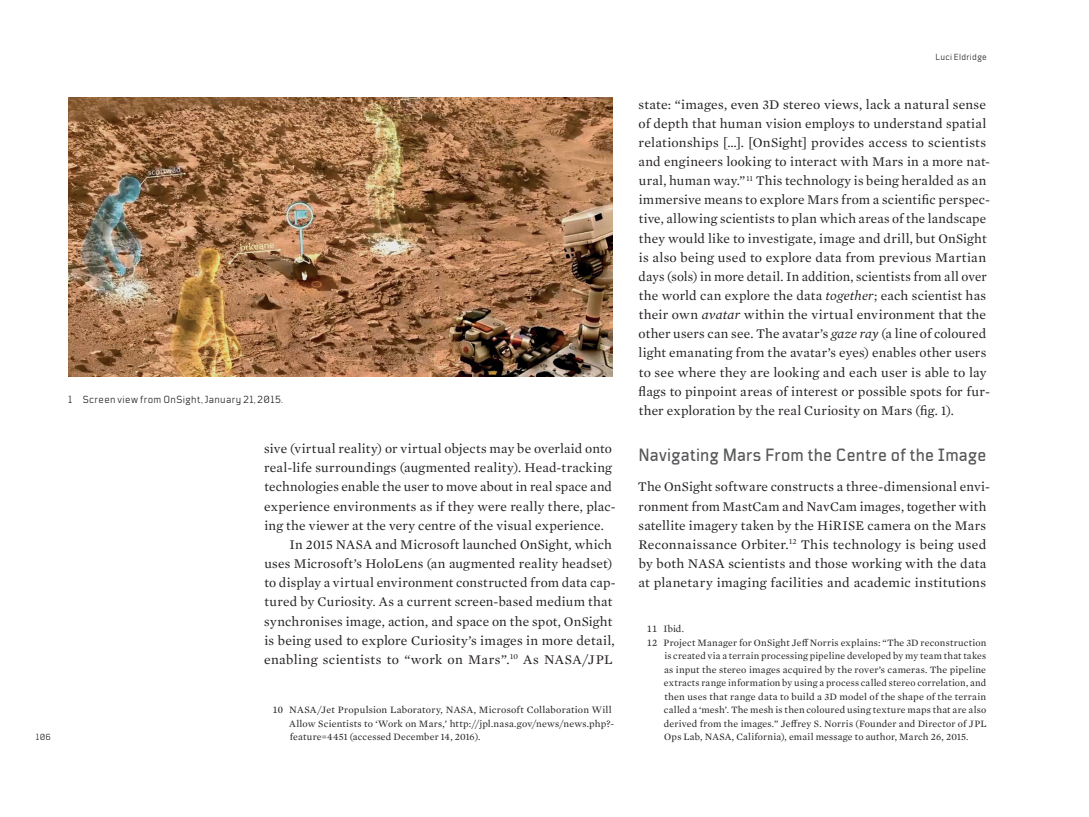
<style>
.page{position:relative;width:1089px;height:817px;background:#fff}
.page>*{position:absolute;margin:0;border:0;box-sizing:border-box;transform-origin:0 0}
.t1{font:500 18px "TT Mussels";letter-spacing:.015em;color:#57585a}
.t2{font:13.5px/19.2px "Mercury Text G1";letter-spacing:.015em;color:#231f20}
.t3{font:10.5px "TT Mussels";letter-spacing:.04em;color:#231f20}
.t4{font:9.9px/13.5px "Mercury Text G1";letter-spacing:.015em;color:#231f20}
.t5{font:9px "TT Mussels";letter-spacing:.04em;color:#231f20}
.s1{font-style:italic}
.s2{font-family:"Mercury Numeric G1"}
</style>
<div class="page">
<img style="left:68px;top:98px;width:544px;height:278px">
<p class="t5" style="left:36px;top:732px;width:17px">106</p>
<p class="t3" style="left:68px;top:393px;width:216px">1 Screen view from OnSight, January 21, 2015.</p>
<p class="t2" style="left:264px;top:438px;width:349px">sive (virtual reality) or virtual objects may be overlaid onto</p>
<p class="t2" style="left:264px;top:457px;width:349px">real-life surroundings (augmented reality). Head-tracking</p>
<p class="t2" style="left:264px;top:476px;width:349px">technologies enable the user to move about in real space and</p>
<p class="t2" style="left:264px;top:495px;width:353px">experience environments as if they were really there, plac-</p>
<p class="t2" style="left:264px;top:515px;width:341px">ing the viewer at the very centre of the visual experience.</p>
<p class="t2" style="left:289px;top:534px;width:324px">In 2015 NASA and Microsoft launched OnSight<span class="s1">,</span> which</p>
<p class="t2" style="left:264px;top:553px;width:349px">uses Microsoft’s HoloLens (an augmented reality headset)</p>
<p class="t2" style="left:264px;top:572px;width:353px">to display a virtual environment constructed from data cap-</p>
<p class="t2" style="left:264px;top:591px;width:349px">tured by Curiosity<span class="s1">.</span> As a current screen-based medium that</p>
<p class="t2" style="left:264px;top:610px;width:349px">synchronises image, action, and space on the spot, OnSight</p>
<p class="t2" style="left:264px;top:629px;width:352px">is being used to explore Curiosity’s images in more detail,</p>
<p class="t2" style="left:264px;top:649px;width:350px">enabling scientists to “work on Mars”.<sup>10</sup> As NASA/JPL</p>
<p class="t4" style="left:289px;top:702px;width:326px;text-indent:-17px"><span class="s2">10</span> NASA/Jet Propulsion Laboratory, NASA, Microsoft Collaboration Will<br>Allow Scientists to ‘Work on Mars,’ http://jpl.nasa.gov/news/news.php?- feature=4451 (accessed December 14, 2016).</p>
<p class="t5" style="left:935px;top:51px;width:53px">Luci Eldridge</p>
<p class="t2" style="left:638px;top:94px;width:353px">state: “images, even 3D stereo views, lack a natural sense of depth that human vision employs to understand spatial relationships […]. [OnSight] provides access to scientists and engineers looking to interact with Mars in a more nat&shy;ural, human way.” <sup>11</sup> This technology is being heralded as an immersive means to explore Mars from a scientific perspec&shy;tive, allowing scientists to plan which areas of the landscape they would like to investigate, image and drill, but OnSight is also being used to explore data from previous Martian days (sols) in more detail. In addition, scientists from all over the world can explore the data <span class="s1">together</span>; each scientist has their own <span class="s1">avatar</span> within the virtual environment that the other users can see. The avatar’s <span class="s1">gaze ray</span> (a line of coloured light emanating from the avatar’s eyes) enables other users to see where they are looking and each user is able to lay flags to pinpoint areas of interest or possible spots for fur&shy;ther exploration by the real Curiosity on Mars (fig. 1).</p>
<h1 class="t1" style="left:638px;top:444px;width:349px">Navigating Mars From the Centre of the Image</h1>
<p class="t2" style="left:638px;top:476px;width:354px">The OnSight software constructs a three-dimensional envi&shy;ronment from MastCam and NavCam images, together with satellite imagery taken by the HiRISE camera on the Mars Reconnaissance Orbiter.<sup>12</sup> This technology is being used by both NASA scientists and those working with the data at planetary imaging facilities and academic institutions</p>
<p class="t4" style="left:647px;top:621px;width:39px"><span class="s2">11</span> Ibid.</p>
<p class="t4" style="left:647px;top:635px;width:341px"><span class="s2">12</span> Project Manager for OnSight Jeff Norris explains: “The 3D reconstruction</p>
<p class="t4" style="left:664px;top:648px;width:323px">is created via a terrain processing pipeline developed by my team that takes</p>
<p class="t4" style="left:664px;top:662px;width:323px">as input the stereo images acquired by the rover’s cameras. The pipeline</p>
<p class="t4" style="left:664px;top:675px;width:324px">extracts range information by using a process called stereo correlation, and</p>
<p class="t4" style="left:664px;top:689px;width:323px">then uses that range data to build a 3D model of the shape of the terrain</p>
<p class="t4" style="left:664px;top:702px;width:324px">called a ‘mesh’. The mesh is then coloured using texture maps that are also</p>
<p class="t4" style="left:664px;top:716px;width:324px">derived from the images.” Jeffrey S. Norris (Founder and Director of JPL</p>
<p class="t4" style="left:664px;top:729px;width:306px">Ops Lab, NASA, California), email message to author, March 26, 2015.</p>
</div>
